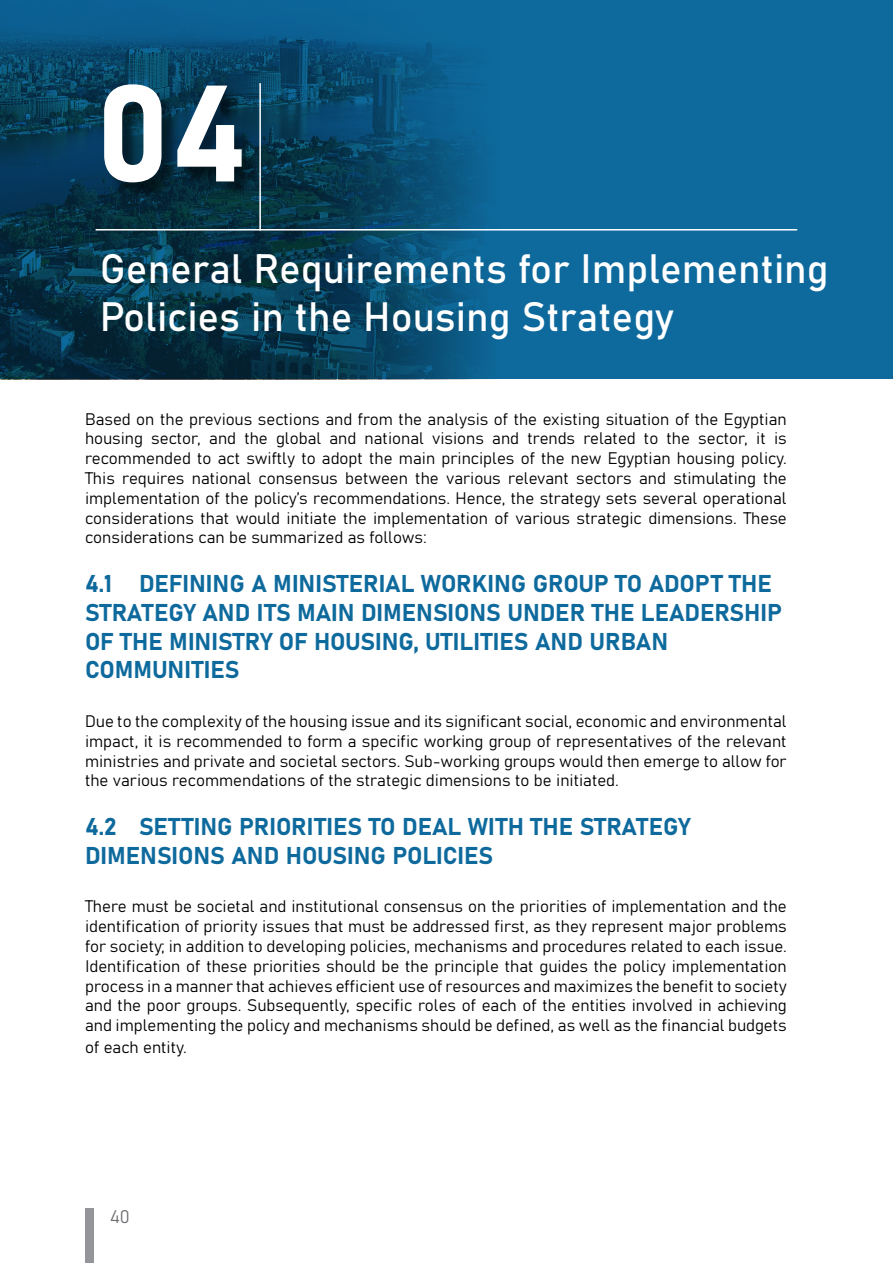
<style>
.page{position:relative;width:893px;height:1263px;background:#fff}
.page>*{position:absolute;margin:0;border:0;box-sizing:border-box;transform-origin:0 0}
.t1{font:135px "Bahnschrift";color:#fff}
.t2{font:40.5px/48.6px "Bahnschrift";color:#fff}
.t3{font:24px/28.8px "Bahnschrift";color:#0e6a9d}
.t4{font:18px "Bahnschrift";color:#6d6e71}
.t5{font:16.5px/19.8px "Bahnschrift";color:#000;text-align:justify}
</style>
<div class="page">
<div style="left:0;top:0;width:893px;height:379px;background:#0e6a9d"></div>
<img style="left:0;top:0;width:528px;height:380px">
<div style="left:106px;top:86px;width:154px;height:115px;background:#000;opacity:.5"></div>
<hr style="left:96px;top:229px;width:701px;height:1px;background:#fff">
<hr style="left:259px;top:83px;width:2px;height:147px;background:#fff">
<div style="left:85px;top:1209px;width:9px;height:54px;background:#939598"></div>
<h1 class="t1" style="left:96px;top:49px;width:153px">04</h1>
<h2 class="t2" style="left:100px;top:244px;width:730px">General Requirements for Implementing<br>Policies in the Housing Strategy</h2>
<p class="t5" style="left:85px;top:409px;width:703px">Based on the previous sections and from the analysis of the existing situation of the Egyptian housing sector, and the global and national visions and trends related to the sector, it is recommended to act swiftly to adopt the main principles of the new Egyptian housing policy.<br>This requires national consensus between the various relevant sectors and stimulating the implementation of the policy’s recommendations. Hence, the strategy sets several operational considerations that would initiate the implementation of various strategic dimensions. These considerations can be summarized as follows:</p>
<h3 class="t3" style="left:85px;top:569px;width:698px">4.1 DEFINING A MINISTERIAL WORKING GROUP TO ADOPT THE STRATEGY AND ITS MAIN DIMENSIONS UNDER THE LEADERSHIP OF THE MINISTRY OF HOUSING, UTILITIES AND URBAN COMMUNITIES</h3>
<p class="t5" style="left:85px;top:711px;width:703px">Due to the complexity of the housing issue and its significant social, economic and environmental impact, it is recommended to form a specific working group of representatives of the relevant ministries and private and societal sectors. Sub-working groups would then emerge to allow for the various recommendations of the strategic dimensions to be initiated.</p>
<h3 class="t3" style="left:85px;top:812px;width:607px">4.2 SETTING PRIORITIES TO DEAL WITH THE STRATEGY<br>DIMENSIONS AND HOUSING POLICIES</h3>
<p class="t5" style="left:85px;top:897px;width:703px">There must be societal and institutional consensus on the priorities of implementation and the identification of priority issues that must be addressed first, as they represent major problems for society; in addition to developing policies, mechanisms and procedures related to each issue.<br>Identification of these priorities should be the principle that guides the policy implementation process in a manner that achieves efficient use of resources and maximizes the benefit to society and the poor groups. Subsequently, specific roles of each of the entities involved in achieving and implementing the policy and mechanisms should be defined, as well as the financial budgets</p>
<p class="t5" style="left:85px;top:1037px;width:103px">of each entity.</p>
<p class="t4" style="left:110px;top:1205px;width:22px">40</p>
</div>
